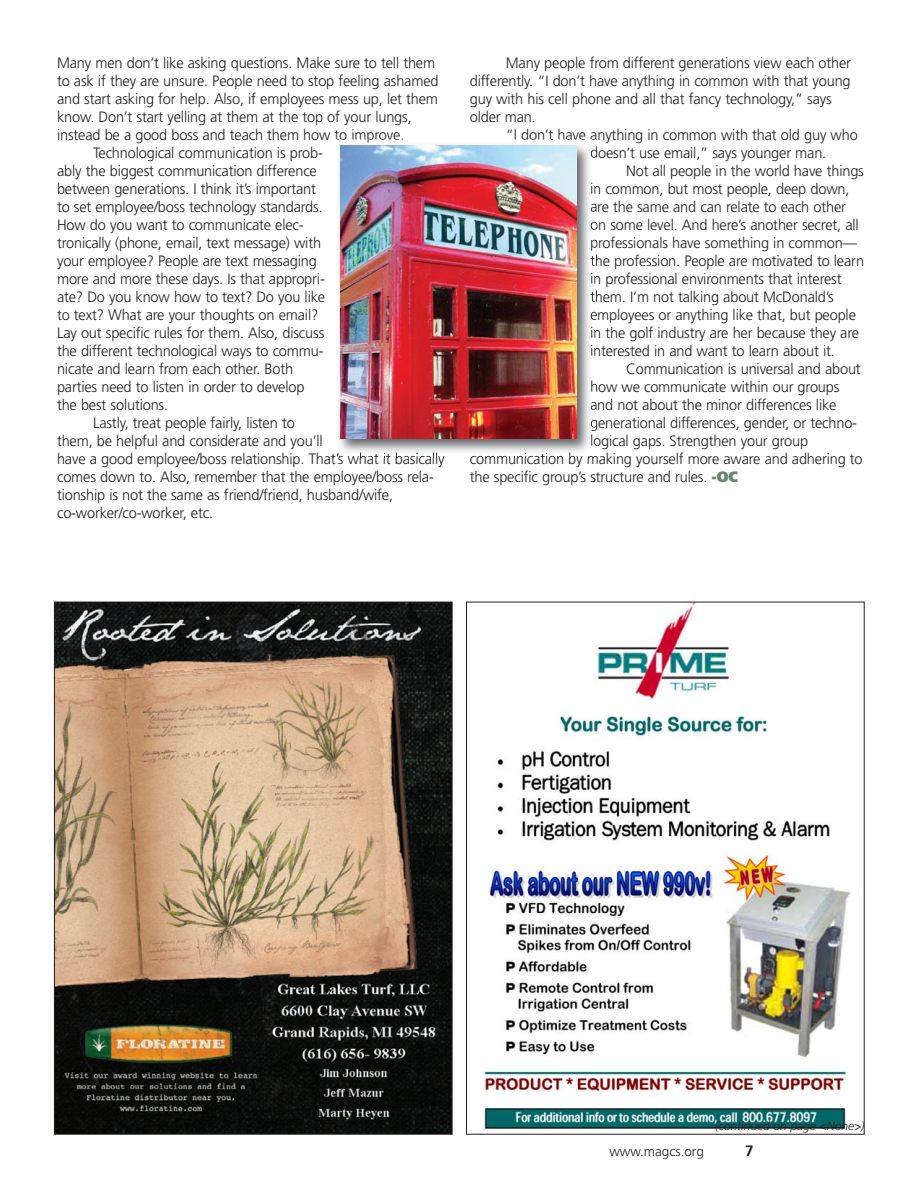
<style>
.page{position:relative;width:917px;height:1187px;background:#fff}
.page>*{position:absolute;margin:0;border:0;box-sizing:border-box;transform-origin:0 0}
.t1{font:300 15px "Frutiger";letter-spacing:-.01em;color:#231f20}
.t2{font:700 15px "Frutiger";color:#231f20}
.t3{font:300 13.5px "Frutiger";color:#231f20}
.t4{font:italic 300 12px "Frutiger";color:#231f20}
.s1{font-weight:900;color:#6c866e}
</style>
<div class="page">
<img style="left:53px;top:139px;width:812px;height:996px">
<p class="t1" style="left:57px;top:56px;width:379px">Many men don’t like asking questions. Make sure to tell them</p>
<p class="t1" style="left:57px;top:74px;width:383px">to ask if they are unsure. People need to stop feeling ashamed</p>
<p class="t1" style="left:57px;top:92px;width:382px">and start asking for help. Also, if employees mess up, let them</p>
<p class="t1" style="left:57px;top:110px;width:356px">know. Don’t start yelling at them at the top of your lungs,</p>
<p class="t1" style="left:57px;top:128px;width:349px">instead be a good boss and teach them how to improve.</p>
<p class="t1" style="left:93px;top:146px;width:231px">Technological communication is prob-</p>
<p class="t1" style="left:57px;top:164px;width:261px">ably the biggest communication difference</p>
<p class="t1" style="left:57px;top:182px;width:260px">between generations. I think it’s important</p>
<p class="t1" style="left:57px;top:200px;width:267px">to set employee/boss technology standards.</p>
<p class="t1" style="left:57px;top:218px;width:248px">How do you want to communicate elec-</p>
<p class="t1" style="left:57px;top:236px;width:265px">tronically (phone, email, text message) with</p>
<p class="t1" style="left:57px;top:254px;width:261px">your employee? People are text messaging</p>
<p class="t1" style="left:57px;top:272px;width:269px">more and more these days. Is that appropri-</p>
<p class="t1" style="left:57px;top:290px;width:269px">ate? Do you know how to text? Do you like</p>
<p class="t1" style="left:57px;top:308px;width:263px">to text? What are your thoughts on email?</p>
<p class="t1" style="left:57px;top:326px;width:269px">Lay out specific rules for them. Also, discuss</p>
<p class="t1" style="left:57px;top:344px;width:268px">the different technological ways to commu-</p>
<p class="t1" style="left:57px;top:362px;width:237px">nicate and learn from each other. Both</p>
<p class="t1" style="left:57px;top:380px;width:249px">parties need to listen in order to develop</p>
<p class="t1" style="left:57px;top:398px;width:113px">the best solutions.</p>
<p class="t1" style="left:93px;top:416px;width:203px">Lastly, treat people fairly, listen to</p>
<p class="t1" style="left:57px;top:434px;width:267px">them, be helpful and considerate and you’ll</p>
<p class="t1" style="left:57px;top:452px;width:389px">have a good employee/boss relationship. That’s what it basically</p>
<p class="t1" style="left:57px;top:470px;width:378px">comes down to. Also, remember that the employee/boss rela-</p>
<p class="t1" style="left:57px;top:488px;width:337px">tionship is not the same as friend/friend, husband/wife,</p>
<p class="t1" style="left:57px;top:506px;width:157px">co-worker/co-worker, etc.</p>
<p class="t1" style="left:506px;top:56px;width:347px">Many people from different generations view each other</p>
<p class="t1" style="left:470px;top:74px;width:382px">differently. “I don’t have anything in common with that young</p>
<p class="t1" style="left:470px;top:92px;width:363px">guy with his cell phone and all that fancy technology,” says</p>
<p class="t1" style="left:470px;top:110px;width:68px">older man.</p>
<p class="t1" style="left:506px;top:128px;width:353px">“I don’t have anything in common with that old guy who</p>
<p class="t1" style="left:590px;top:146px;width:238px">doesn’t use email,” says younger man.</p>
<p class="t1" style="left:626px;top:164px;width:239px">Not all people in the world have things</p>
<p class="t1" style="left:590px;top:182px;width:261px">in common, but most people, deep down,</p>
<p class="t1" style="left:590px;top:200px;width:257px">are the same and can relate to each other</p>
<p class="t1" style="left:590px;top:218px;width:270px">on some level. And here’s another secret, all</p>
<p class="t1" style="left:590px;top:236px;width:268px">professionals have something in common—</p>
<p class="t1" style="left:590px;top:254px;width:275px">the profession. People are motivated to learn</p>
<p class="t1" style="left:590px;top:272px;width:253px">in professional environments that interest</p>
<p class="t1" style="left:590px;top:290px;width:245px">them. I’m not talking about McDonald’s</p>
<p class="t1" style="left:590px;top:308px;width:267px">employees or anything like that, but people</p>
<p class="t1" style="left:590px;top:326px;width:270px">in the golf industry are her because they are</p>
<p class="t1" style="left:590px;top:344px;width:246px">interested in and want to learn about it.</p>
<p class="t1" style="left:626px;top:362px;width:236px">Communication is universal and about</p>
<p class="t1" style="left:590px;top:380px;width:251px">how we communicate within our groups</p>
<p class="t1" style="left:590px;top:398px;width:248px">and not about the minor differences like</p>
<p class="t1" style="left:590px;top:416px;width:268px">generational differences, gender, or techno-</p>
<p class="t1" style="left:590px;top:434px;width:219px">logical gaps. Strengthen your group</p>
<p class="t1" style="left:470px;top:452px;width:394px">communication by making yourself more aware and adhering to</p>
<p class="t1" style="left:470px;top:470px;width:269px">the specific group’s structure and rules. <span class="s1">-OC</span></p>
<p class="t4" style="left:715px;top:1121px;width:151px">(continued on page &lt;None&gt;)</p>
<p class="t3" style="left:609px;top:1146px;width:96px">www.magcs.org</p>
<p class="t2" style="left:745px;top:1144px;width:10px">7</p>
</div>
